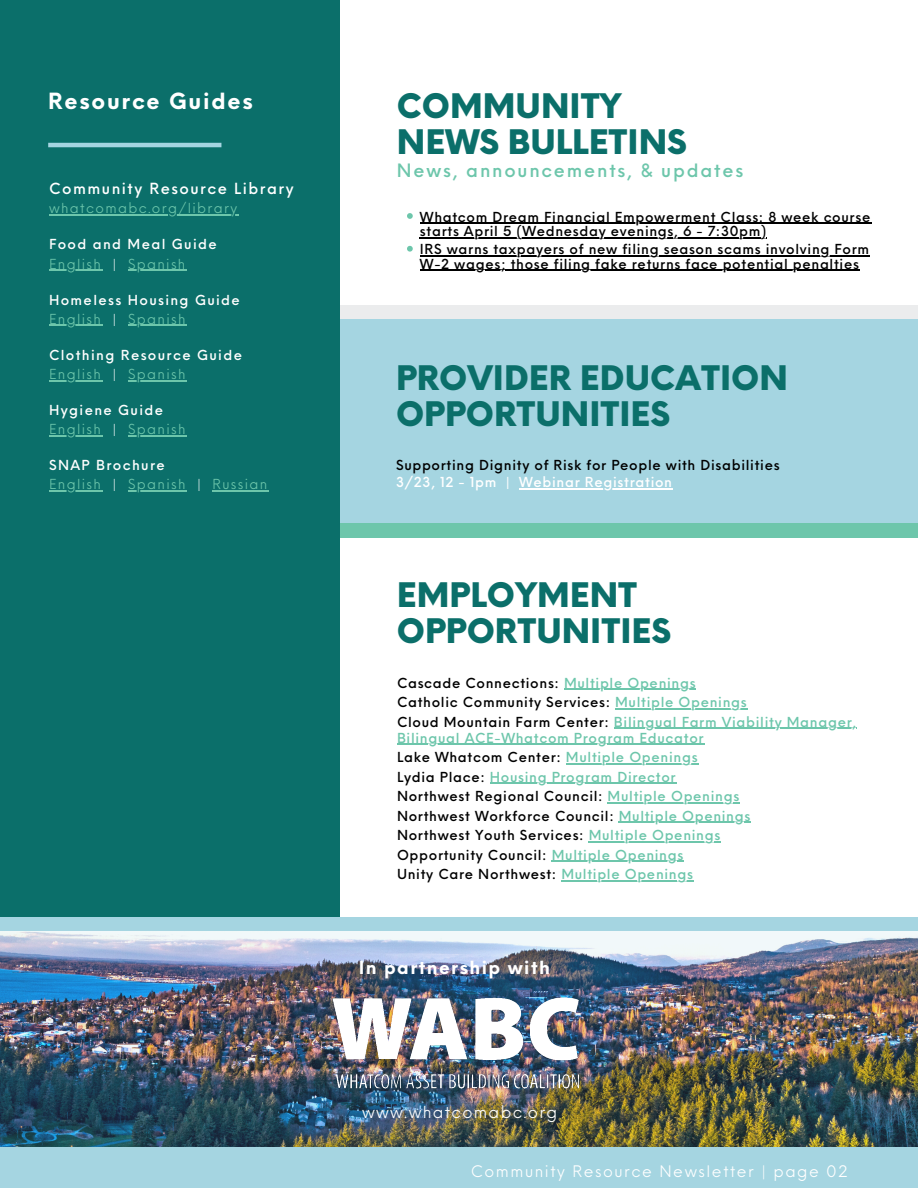
<style>
.page{position:relative;width:918px;height:1188px;background:#fff}
.page>*{position:absolute;margin:0;border:0;box-sizing:border-box;transform-origin:0 0}
.t1{font:900 33px/36px "Neue Einstellung";color:#0b6f6a}
.t2{font:700 21.75px "Neue Einstellung";letter-spacing:.08em;color:#fff}
.t3{font:500 18px "Neue Einstellung";letter-spacing:.1em;color:#6dc6ab}
.t4{font:700 17.7px "Neue Einstellung";letter-spacing:.08em;color:#fff}
.t5{font:16.05px "Neue Einstellung";letter-spacing:.08em;color:#fff}
.t6{font:15.6px "Neue Einstellung";letter-spacing:.1em;color:#fff}
.t7{font:500 15px "Neue Einstellung";letter-spacing:.1em;color:#fff}
.t8{font:500 13.5px/14.7px "Neue Einstellung";letter-spacing:.05em;color:#000}
.t9{font:500 13.5px/19.5px "Neue Einstellung";letter-spacing:.05em;color:#6dc6ab}
.t10{font:500 13.5px/19.2px "Neue Einstellung";letter-spacing:.1em;color:#fff}
.t11{font:13.5px/19.2px "Neue Einstellung";letter-spacing:.1em;color:#6dc6ab}
.t12{font:500 13.5px "Neue Einstellung";letter-spacing:.05em;color:#fff}
.s1{font-weight:400;color:#6dc6ab}
.s2{font-weight:400}
.s3{font-weight:500;color:#fff}
.s4{color:#fff}
.s5{color:#6dc6ab}
.s6{color:#000}
</style>
<div class="page">
<div style="left:320px;top:312px;width:598px;height:217px;background:#a5d5e1"></div>
<div style="left:320px;top:305px;width:598px;height:14px;background:#ebeced"></div>
<div style="left:332px;top:524px;width:586px;height:13px;background:#6dc6ab"></div>
<div style="left:0;top:0;width:339px;height:1188px;background:#0b6f6a"></div>
<div style="left:0;top:917px;width:918px;height:14px;background:#a5d5e1"></div>
<img style="left:0;top:931px;width:918px;height:217px">
<div style="left:0;top:1148px;width:918px;height:40px;background:#a5d5e1"></div>
<img style="left:332px;top:978px;width:255px;height:124px">
<hr style="left:48px;top:143px;width:173px;height:4px;background:#a5d5e1">
<svg style="left:407px;top:213px;width:6px;height:6px"></svg>
<hr style="left:420px;top:222px;width:451px;height:2px;background:#000">
<hr style="left:420px;top:237px;width:347px;height:1px;background:#000">
<svg style="left:407px;top:246px;width:6px;height:6px"></svg>
<hr style="left:420px;top:255px;width:450px;height:1px;background:#000">
<hr style="left:420px;top:270px;width:440px;height:1px;background:#000">
<hr style="left:519px;top:488px;width:154px;height:1px;background:#fff">
<hr style="left:49px;top:215px;width:190px;height:1px;background:#6dc6ab">
<hr style="left:49px;top:270px;width:53px;height:1px;background:#6dc6ab">
<hr style="left:128px;top:270px;width:59px;height:1px;background:#6dc6ab">
<hr style="left:49px;top:325px;width:53px;height:1px;background:#6dc6ab">
<hr style="left:128px;top:325px;width:59px;height:1px;background:#6dc6ab">
<hr style="left:49px;top:380px;width:53px;height:1px;background:#6dc6ab">
<hr style="left:128px;top:380px;width:59px;height:1px;background:#6dc6ab">
<hr style="left:49px;top:435px;width:53px;height:1px;background:#6dc6ab">
<hr style="left:128px;top:435px;width:59px;height:1px;background:#6dc6ab">
<hr style="left:49px;top:490px;width:53px;height:1px;background:#6dc6ab">
<hr style="left:128px;top:490px;width:59px;height:1px;background:#6dc6ab">
<hr style="left:213px;top:490px;width:56px;height:1px;background:#6dc6ab">
<svg style="left:564px;top:689px;width:14px;height:1px"></svg>
<hr style="left:578px;top:689px;width:118px;height:1px;background:#6dc6ab">
<hr style="left:615px;top:708px;width:132px;height:1px;background:#6dc6ab">
<hr style="left:614px;top:728px;width:243px;height:1px;background:#6dc6ab">
<hr style="left:397px;top:744px;width:307px;height:1px;background:#6dc6ab">
<hr style="left:566px;top:763px;width:132px;height:1px;background:#6dc6ab">
<hr style="left:490px;top:783px;width:186px;height:1px;background:#6dc6ab">
<hr style="left:608px;top:802px;width:132px;height:1px;background:#6dc6ab">
<hr style="left:619px;top:822px;width:132px;height:1px;background:#6dc6ab">
<hr style="left:589px;top:841px;width:132px;height:1px;background:#6dc6ab">
<hr style="left:552px;top:861px;width:132px;height:1px;background:#6dc6ab">
<hr style="left:561px;top:880px;width:133px;height:1px;background:#6dc6ab">
<h2 class="t2" style="left:48px;top:82px;width:206px">Resource Guides</h2>
<p class="t7" style="left:49px;top:175px;width:246px">Community Resource Library</p>
<p class="t11" style="left:49px;top:198px;width:190px">whatcomabc.org/library</p>
<p class="t10" style="left:49px;top:234px;width:169px">Food and Meal Guide<br><span class="s1">English</span> <span class="s2">|</span> <span class="s1">Spanish</span></p>
<p class="t10" style="left:49px;top:289px;width:192px">Homeless Housing Guide<br><span class="s1">English</span> <span class="s2">|</span> <span class="s1">Spanish</span></p>
<p class="t10" style="left:49px;top:344px;width:194px">Clothing Resource Guide<br><span class="s1">English</span> <span class="s2">|</span> <span class="s1">Spanish</span></p>
<p class="t11" style="left:49px;top:399px;width:138px"><span class="s3">Hygiene Guide<br></span>English <span class="s4">|</span> Spanish</p>
<p class="t11" style="left:49px;top:454px;width:220px"><span class="s3">SNAP Brochure<br></span>English <span class="s4">|</span> Spanish <span class="s4">|</span> Russian</p>
<h1 class="t1" style="left:397px;top:85px;width:292px">COMMUNITY<br>NEWS BULLETINS</h1>
<h3 class="t3" style="left:397px;top:155px;width:348px">News, announcements, &amp; updates</h3>
<p class="t8" style="left:420px;top:208px;width:452px">Whatcom Dream Financial Empowerment Class: 8 week course starts April 5 (Wednesday evenings, 6 - 7:30pm)</p>
<p class="t8" style="left:420px;top:241px;width:451px">IRS warns taxpayers of new filing season scams involving Form<br>W-2 wages; those filing fake returns face potential penalties</p>
<h1 class="t1" style="left:396px;top:357px;width:393px">PROVIDER EDUCATION<br>OPPORTUNITIES</h1>
<p class="t8" style="left:396px;top:456px;width:385px">Supporting Dignity of Risk for People with Disabilities</p>
<p class="t12" style="left:396px;top:470px;width:278px">3/23, 12 - 1pm | Webinar Registration</p>
<h1 class="t1" style="left:397px;top:574px;width:276px">EMPLOYMENT<br>OPPORTUNITIES</h1>
<p class="t8" style="left:397px;top:672px;width:461px;line-height:19.5px">Cascade Connections: <span class="s5">Multiple Openings<br></span>Catholic Community Services: <span class="s5">Multiple Openings<br></span>Cloud Mountain Farm Center: <span class="s5">Bilingual Farm Viability Manager,</span></p>
<p class="t9" style="left:397px;top:727px;width:355px">Bilingual ACE-Whatcom Program Educator<br><span class="s6">Lake Whatcom Center:</span> Multiple Openings<br><span class="s6">Lydia Place:</span> Housing Program Director <span class="s6">Northwest Regional Council:</span> Multiple Openings <span class="s6">Northwest Workforce Council:</span> Multiple Openings <span class="s6">Northwest Youth Services:</span> Multiple Openings <span class="s6">Opportunity Council:</span> Multiple Openings<br><span class="s6">Unity Care Northwest:</span> Multiple Openings</p>
<h3 class="t4" style="left:359px;top:952px;width:193px">In partnership with</h3>
<p class="t5" style="left:362px;top:1098px;width:197px">www.whatcomabc.org</p>
<p class="t6" style="left:471px;top:1157px;width:378px">Community Resource Newsletter | page 02</p>
</div>
